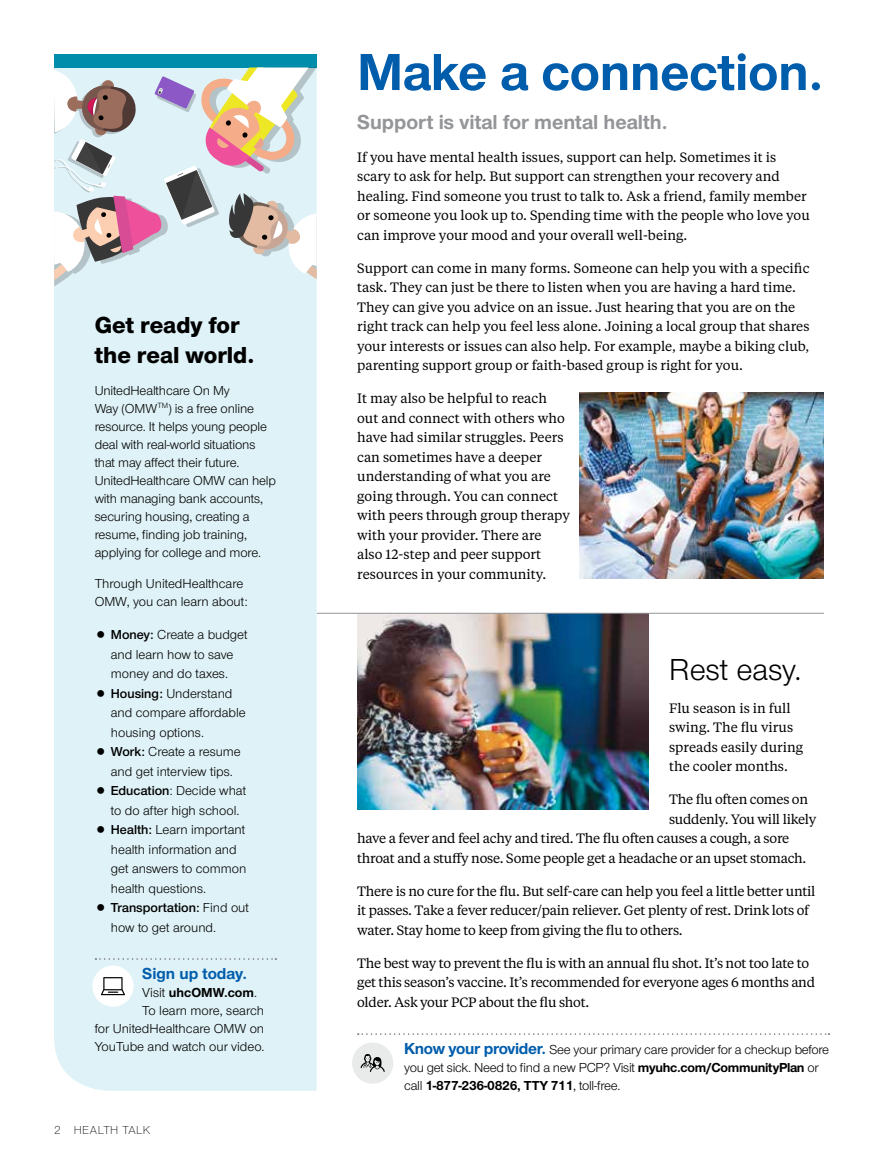
<style>
.page{position:relative;width:878px;height:1161px;background:#fff}
.page>*{position:absolute;margin:0;border:0;box-sizing:border-box;transform-origin:0 0}
.t1{font:700 54px "UHC Sans";letter-spacing:-.005em;color:#005dac}
.t2{font:31.5px "UHC Sans";color:#000}
.t3{font:800 24px/30px "UHC Sans";color:#000}
.t4{font:700 21px "UHC Sans";color:#939598}
.t5{font:700 16.5px "UHC Sans";color:#005dac}
.t6{font:13.5px/19.5px "UHC Serif Text";color:#000}
.t7{font:13.5px/19.5px "UHC Sans";letter-spacing:-.01em;color:#000}
.t8{font:13.5px/19.5px "UHC Serif Text";letter-spacing:-.02em;color:#000}
.t9{font:700 13.5px "UHC Sans";color:#000}
.t10{font:300 12px "UHC Sans";letter-spacing:.04em;color:#000}
.s1{font-weight:600}
.s2{font-weight:400}
.s3{font-weight:700;font-size:16.5px;color:#005dac}
.s4{font-weight:700}
</style>
<div class="page">
<img style="left:579px;top:393px;width:245px;height:186px">
<img style="left:357px;top:614px;width:292px;height:195px">
<svg style="left:358px;top:1033px;width:471px;height:2px"></svg>
<div style="left:352px;top:1043px;width:41px;height:41px;background:#e9eaea;border-radius:50%"></div>
<svg style="left:360px;top:1054px;width:25px;height:18px"></svg>
<hr style="left:316px;top:613px;width:508px;height:1px;background:#939598">
<div style="left:54px;top:287px;width:262px;height:804px;background:#dff2f7"></div>
<div style="left:54px;top:54px;width:262px;height:14px;background:#008dab"></div>
<svg style="left:54px;top:68px;width:262px;height:219px;background:#d2cfd0"></svg>
<svg style="left:95px;top:958px;width:181px;height:2px"></svg>
<div style="left:92px;top:966px;width:42px;height:41px;background:#fff;border-radius:50%"></div>
<svg style="left:101px;top:977px;width:24px;height:18px"></svg>
<h3 class="t3" style="left:95px;top:309px;width:161px">Get ready for the real world.</h3>
<p class="t7" style="left:95px;top:381px;width:183px;line-height:18px">UnitedHealthcare On My<br>Way (OMW<sup>TM</sup>) is a free online resource. It helps young people deal with real-world situations that may affect their future.<br>UnitedHealthcare OMW can help with managing bank accounts, securing housing, creating a resume, finding job training, applying for college and more.</p>
<p class="t7" style="left:95px;top:574px;width:155px;line-height:18px">Through UnitedHealthcare<br>OMW, you can learn about:</p>
<p class="t7" style="left:111px;top:624px;width:140px"><span class="s1">Money:</span> Create a budget and learn how to save money and do taxes.<br><span class="s1">Housing:</span> Understand and compare affordable housing options.<br><span class="s1">Work:</span> Create a resume and get interview tips.<br><span class="s1">Education</span>: Decide what to do after high school.<br><span class="s1">Health:</span> Learn important health information and get answers to common health questions.<br><span class="s1">Transportation:</span> Find out how to get around.</p>
<p class="t5" style="left:142px;top:963px;width:106px">Sign up today.</p>
<p class="t9" style="left:142px;top:984px;width:116px"><span class="s2">Visit</span> uhcOMW.com<span class="s2">.</span></p>
<p class="t7" style="left:142px;top:1001px;width:123px">To learn more, search</p>
<p class="t7" style="left:95px;top:1019px;width:171px">for UnitedHealthcare OMW on</p>
<p class="t7" style="left:95px;top:1037px;width:171px">YouTube and watch our video.</p>
<p class="t10" style="left:54px;top:1122px;width:98px">2 HEALTH TALK</p>
<h1 class="t1" style="left:357px;top:36px;width:467px">Make a connection.</h1>
<h3 class="t4" style="left:357px;top:108px;width:312px">Support is vital for mental health.</h3>
<p class="t6" style="left:357px;top:147px;width:454px">If you have mental health issues, support can help. Sometimes it is scary to ask for help. But support can strengthen your recovery and healing. Find someone you trust to talk to. Ask a friend, family member or someone you look up to. Spending time with the people who love you can improve your mood and your overall well-being.</p>
<p class="t6" style="left:357px;top:258px;width:454px">Support can come in many forms. Someone can help you with a specific task. They can just be there to listen when you are having a hard time.<br>They can give you advice on an issue. Just hearing that you are on the right track can help you feel less alone. Joining a local group that shares your interests or issues can also help. For example, maybe a biking club, parenting support group or faith-based group is right for you.</p>
<p class="t6" style="left:357px;top:388px;width:214px">It may also be helpful to reach out and connect with others who have had similar struggles. Peers can sometimes have a deeper understanding of what you are going through. You can connect with peers through group therapy with your provider. There are also 12-step and peer support resources in your community.</p>
<h2 class="t2" style="left:669px;top:649px;width:134px">Rest easy.</h2>
<p class="t6" style="left:669px;top:698px;width:135px">Flu season is in full swing. The flu virus spreads easily during the cooler months.</p>
<p class="t8" style="left:669px;top:789px;width:140px">The flu often comes on</p>
<p class="t8" style="left:669px;top:809px;width:149px">suddenly. You will likely</p>
<p class="t8" style="left:357px;top:828px;width:433px">have a fever and feel achy and tired. The flu often causes a cough, a sore</p>
<p class="t8" style="left:357px;top:848px;width:450px">throat and a stuffy nose. Some people get a headache or an upset stomach.</p>
<p class="t8" style="left:357px;top:881px;width:460px">There is no cure for the flu. But self-care can help you feel a little better until it passes. Take a fever reducer/pain reliever. Get plenty of rest. Drink lots of water. Stay home to keep from giving the flu to others.</p>
<p class="t8" style="left:357px;top:953px;width:459px">The best way to prevent the flu is with an annual flu shot. It’s not too late to get this season’s vaccine. It’s recommended for everyone ages 6 months and older. Ask your PCP about the flu shot.</p>
<p class="t7" style="left:404px;top:1041px;width:426px;line-height:18px"><span class="s3">Know your provider.</span> See your primary care provider for a checkup before you get sick. Need to find a new PCP? Visit <span class="s4">myuhc.com/CommunityPlan</span> or call <span class="s4">1-877-236-0826, TTY 711</span>, toll-free.</p>
</div>
